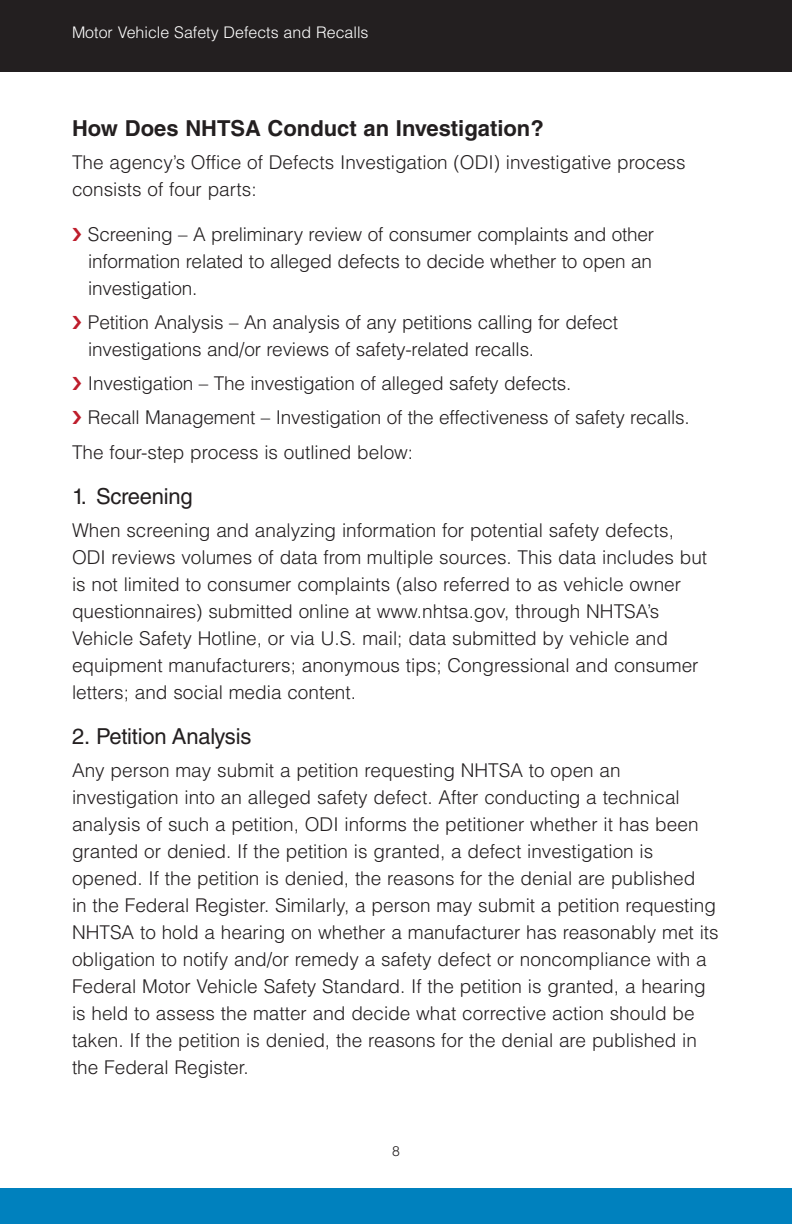
<style>
.page{position:relative;width:792px;height:1224px;background:#fff}
.page>*{position:absolute;margin:0;border:0;box-sizing:border-box;transform-origin:0 0}
.Head_B{font:700 22px "Helvetica LT Std";color:#231f20}
.t1{font:22px "Helvetica LT Std";letter-spacing:-.01em;color:#231f20}
.Body_Text{font:300 19px/27px "Helvetica LT Std";color:#231f20}
.Bullets{font:300 19px/27px "Helvetica LT Std";letter-spacing:-.01em;color:#231f20;text-align:justify}
.t2{font:300 16px "Helvetica LT Std";color:#fff}
.t3{font:300 14px "Helvetica LT Std";color:#231f20}
</style>
<div class="page">
<div style="left:0;top:0;width:792px;height:72px;background:#231f20"></div>
<div style="left:0;top:1188px;width:792px;height:36px;background:#0081be"></div>
<p class="t2" style="left:72px;top:23px;width:298px">Motor Vehicle Safety Defects and Recalls</p>
<p class="Head_B" style="left:72px;top:115px;width:473px">How Does NHTSA Conduct an Investigation?</p>
<p class="Body_Text" style="left:72px;top:148px;width:615px">The agency’s Office of Defects Investigation (ODI) investigative process consists of four parts:</p>
<p class="Bullets" style="left:88px;top:220px;width:568px">Screening – A preliminary review of consumer complaints and other information related to alleged defects to decide whether to open an investigation.</p>
<p class="Bullets" style="left:88px;top:309px;width:532px">Petition Analysis – An analysis of any petitions calling for defect investigations and/or reviews of safety-related recalls.</p>
<p class="Bullets" style="left:88px;top:370px;width:481px">Investigation – The investigation of alleged safety defects.</p>
<p class="Bullets" style="left:88px;top:404px;width:599px">Recall Management – Investigation of the effectiveness of safety recalls.</p>
<p class="Body_Text" style="left:72px;top:438px;width:343px">The four-step process is outlined below:</p>
<p class="t1" style="left:72px;top:483px;width:122px">1. Screening</p>
<p class="Body_Text" style="left:72px;top:516px;width:637px">When screening and analyzing information for potential safety defects, ODI reviews volumes of data from multiple sources. This data includes but is not limited to consumer complaints (also referred to as vehicle owner questionnaires) submitted online at www. nhtsa. gov, through NHTSA’s Vehicle Safety Hotline, or via U.S. mail; data submitted by vehicle and equipment manufacturers; anonymous tips; Congressional and consumer letters; and social media content.</p>
<p class="t1" style="left:72px;top:723px;width:181px">2. Petition Analysis</p>
<p class="Body_Text" style="left:72px;top:756px;width:648px">Any person may submit a petition requesting NHTSA to open an investigation into an alleged safety defect. After conducting a technical analysis of such a petition, ODI informs the petitioner whether it has been granted or denied. If the petition is granted, a defect investigation is opened. If the petition is denied, the reasons for the denial are published<br>in the Federal Register. Similarly, a person may submit a petition requesting NHTSA to hold a hearing on whether a manufacturer has reasonably met its obligation to notify and/or remedy a safety defect or noncompliance with a Federal Motor Vehicle Safety Standard. If the petition is granted, a hearing is held to assess the matter and decide what corrective action should be taken. If the petition is denied, the reasons for the denial are published in the Federal Register.</p>
<p class="t3" style="left:392px;top:1142px;width:9px">8</p>
</div>
